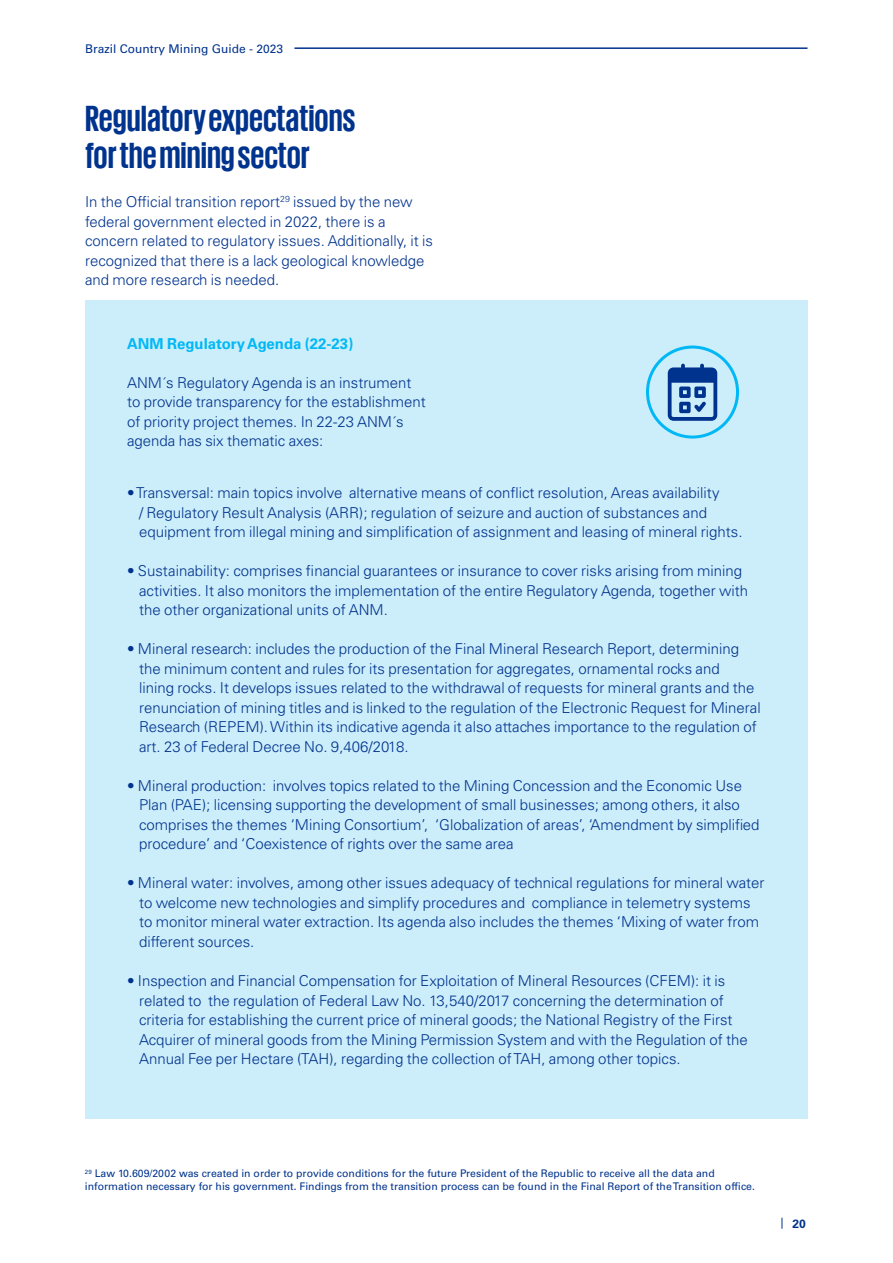
<style>
.page{position:relative;width:893px;height:1263px;background:#fff}
.page>*{position:absolute;margin:0;border:0;box-sizing:border-box;transform-origin:0 0}
.t1{font:700 37.5px/37.5px "KPMG";color:#00338d}
.t2{font:300 15px/19.5px "Univers LT Std";color:#00338d}
.t3{font:700 15px "Univers LT Std";color:#00b8f5}
.t4{font:12px "Univers LT Std";color:#00338d}
.t5{font:700 12px "Univers LT Std";color:#00338d}
.t6{font:10.5px/12.6px "Univers LT Std";color:#00338d}
</style>
<div class="page">
<hr style="left:294px;top:47px;width:513px;height:2px;background:#00338d">
<div style="left:85px;top:300px;width:723px;height:818px;background:#ccedfa"></div>
<div style="left:646px;top:346px;width:93px;height:93px;border:3px solid #00b8f5;border-radius:50%"></div>
<svg style="left:668px;top:364px;width:49px;height:57px"></svg>
<p class="t4" style="left:85px;top:41px;width:200px">Brazil Country Mining Guide - 2023</p>
<h1 class="t1" style="left:85px;top:98px;width:272px">Regulatory expectations for the mining sector</h1>
<p class="t2" style="left:85px;top:192px;width:350px">In the Official transition report<sup>29</sup> issued by the new federal government elected in 2022, there is a concern related to regulatory issues. Additionally, it is recognized that there is a lack geological knowledge and more research is needed.</p>
<p class="t3" style="left:127px;top:335px;width:228px">ANM Regulatory Agenda (22-23)</p>
<p class="t2" style="left:127px;top:373px;width:300px">ANM´s Regulatory Agenda is an instrument to provide transparency for the establishment of priority project themes. In 22-23 ANM´s agenda has six thematic axes:</p>
<p class="t2" style="left:139px;top:483px;width:605px;text-indent:-12px">• Transversal: main topics involve alternative means of conflict resolution, Areas availability<br>/ Regulatory Result Analysis (ARR); regulation of seizure and auction of substances and equipment from illegal mining and simplification of assignment and leasing of mineral rights.</p>
<p class="t2" style="left:139px;top:561px;width:611px;text-indent:-12px">• Sustainability: comprises financial guarantees or insurance to cover risks arising from mining activities. It also monitors the implementation of the entire Regulatory Agenda, together with the other organizational units of ANM.</p>
<p class="t2" style="left:139px;top:639px;width:623px;text-indent:-12px">• Mineral research: includes the production of the Final Mineral Research Report, determining the minimum content and rules for its presentation for aggregates, ornamental rocks and<br>lining rocks. It develops issues related to the withdrawal of requests for mineral grants and the renunciation of mining titles and is linked to the regulation of the Electronic Request for Mineral Research (REPEM). Within its indicative agenda it also attaches importance to the regulation of art. 23 of Federal Decree No. 9,406/2018.</p>
<p class="t2" style="left:139px;top:776px;width:622px;text-indent:-12px">• Mineral production: involves topics related to the Mining Concession and the Economic Use Plan (PAE); licensing supporting the development of small businesses; among others, it also comprises the themes ‘Mining Consortium’, ‘Globalization of areas’, ‘Amendment by simplified procedure’ and ‘Coexistence of rights over the same area</p>
<p class="t2" style="left:139px;top:873px;width:627px;text-indent:-12px">• Mineral water: involves, among other issues adequacy of technical regulations for mineral water to welcome new technologies and simplify procedures and compliance in telemetry systems to monitor mineral water extraction. Its agenda also includes the themes ‘Mixing of water from different sources.</p>
<p class="t2" style="left:139px;top:971px;width:610px;text-indent:-12px">• Inspection and Financial Compensation for Exploitation of Mineral Resources (CFEM): it is related to the regulation of Federal Law No. 13,540/2017 concerning the determination of criteria for establishing the current price of mineral goods; the National Registry of the First Acquirer of mineral goods from the Mining Permission System and with the Regulation of the Annual Fee per Hectare (TAH), regarding the collection of TAH, among other topics.</p>
<p class="t6" style="left:85px;top:1167px;width:672px"><sup>29</sup> Law 10.609/2002 was created in order to provide conditions for the future President of the Republic to receive all the data and information necessary for his government. Findings from the transition process can be found in the Final Report of the Transition office.</p>
<p class="t5" style="left:793px;top:1216px;width:15px">20</p>
</div>
